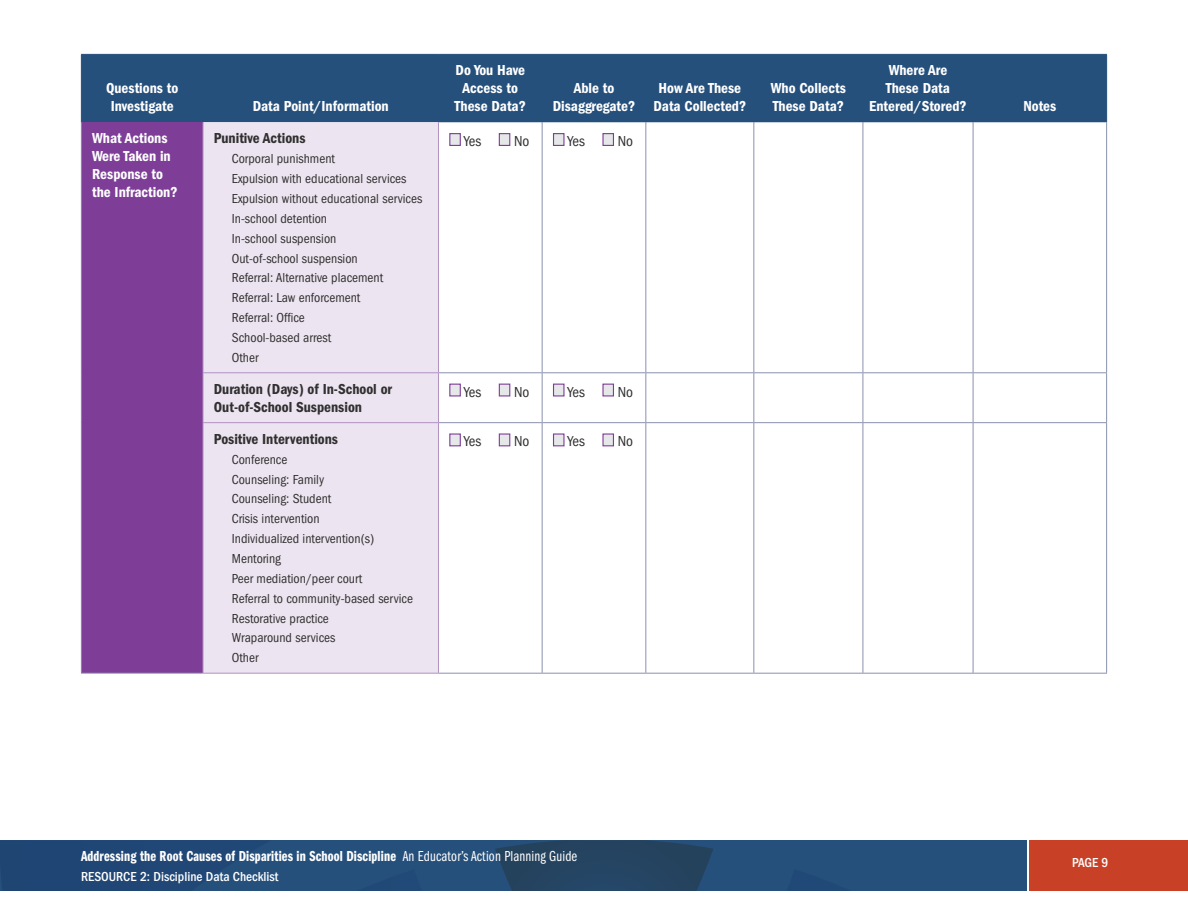
<style>
.page{position:relative;width:1188px;height:918px;background:#fff}
.page>*{position:absolute;margin:0;border:0;box-sizing:border-box;transform-origin:0 0}
.t1{font:15px/18px "ITC Franklin Gothic Std Dm Cd";color:#fff;text-align:center}
.t2{font:15px/18px "ITC Franklin Gothic Std Dm Cd";color:#312f30}
.t3{font:15px "ITC Franklin Gothic Std Dm Cp";letter-spacing:.01em;color:#fff}
.Table_Text_Left{font:condensed 15px "ITC Franklin Gothic Std";color:#312f30}
.t4{font:condensed 13.5px "ITC Franklin Gothic Std";color:#312f30}
.t5{font:500 condensed 13.5px "ITC Franklin Gothic Std";color:#fff}
.s1{font-family:"ITC Franklin Gothic Std Bk Cp"}
</style>
<div class="page">
<svg style="left:0;top:840px;width:1026px;height:51px;background:#244b74"></svg>
<div style="left:1029px;top:840px;width:159px;height:51px;background:#c84026"></div>
<div style="left:82px;top:55px;width:1024px;height:67px;background:#26507c"></div>
<div style="left:81px;top:122px;width:122px;height:551px;background:#7e3e98"></div>
<div style="left:204px;top:122px;width:234px;height:551px;background:#ece5f1"></div>
<hr style="left:81px;top:54px;width:122px;height:1px;background:#26507c">
<hr style="left:81px;top:55px;width:1px;height:67px;background:#26507c">
<hr style="left:203px;top:54px;width:235px;height:1px;background:#26507c">
<hr style="left:203px;top:55px;width:1px;height:67px;background:#26507c">
<hr style="left:438px;top:54px;width:104px;height:1px;background:#26507c">
<hr style="left:438px;top:55px;width:1px;height:67px;background:#26507c">
<hr style="left:542px;top:54px;width:104px;height:1px;background:#26507c">
<hr style="left:542px;top:55px;width:1px;height:67px;background:#26507c">
<hr style="left:646px;top:54px;width:108px;height:1px;background:#26507c">
<hr style="left:645px;top:55px;width:1px;height:67px;background:#26507c">
<hr style="left:754px;top:54px;width:109px;height:1px;background:#26507c">
<hr style="left:753px;top:55px;width:1px;height:67px;background:#26507c">
<hr style="left:863px;top:54px;width:110px;height:1px;background:#26507c">
<hr style="left:863px;top:55px;width:1px;height:67px;background:#26507c">
<hr style="left:973px;top:54px;width:134px;height:1px;background:#26507c">
<hr style="left:973px;top:55px;width:1px;height:67px;background:#26507c">
<hr style="left:1106px;top:55px;width:1px;height:67px;background:#26507c">
<hr style="left:81px;top:122px;width:1px;height:251px;background:#8991ae">
<hr style="left:542px;top:122px;width:1px;height:250px;background:#8991ae">
<hr style="left:645px;top:122px;width:1px;height:250px;background:#8991ae">
<hr style="left:753px;top:122px;width:1px;height:250px;background:#8991ae">
<hr style="left:863px;top:122px;width:1px;height:250px;background:#8991ae">
<hr style="left:973px;top:122px;width:1px;height:250px;background:#8991ae">
<hr style="left:1106px;top:122px;width:1px;height:250px;background:#8991ae">
<hr style="left:81px;top:373px;width:1px;height:50px;background:#8991ae">
<hr style="left:439px;top:372px;width:103px;height:1px;background:#8991ae">
<hr style="left:542px;top:372px;width:104px;height:1px;background:#8991ae">
<hr style="left:542px;top:373px;width:1px;height:49px;background:#8991ae">
<hr style="left:646px;top:372px;width:108px;height:1px;background:#8991ae">
<hr style="left:645px;top:373px;width:1px;height:49px;background:#8991ae">
<hr style="left:754px;top:372px;width:109px;height:1px;background:#8991ae">
<hr style="left:753px;top:373px;width:1px;height:49px;background:#8991ae">
<hr style="left:863px;top:372px;width:110px;height:1px;background:#8991ae">
<hr style="left:863px;top:373px;width:1px;height:49px;background:#8991ae">
<hr style="left:973px;top:372px;width:134px;height:1px;background:#8991ae">
<hr style="left:973px;top:373px;width:1px;height:49px;background:#8991ae">
<hr style="left:1106px;top:373px;width:1px;height:49px;background:#8991ae">
<hr style="left:81px;top:423px;width:1px;height:250px;background:#8991ae">
<hr style="left:439px;top:422px;width:103px;height:1px;background:#8991ae">
<hr style="left:542px;top:422px;width:104px;height:1px;background:#8991ae">
<hr style="left:542px;top:423px;width:1px;height:250px;background:#8991ae">
<hr style="left:646px;top:422px;width:108px;height:1px;background:#8991ae">
<hr style="left:645px;top:423px;width:1px;height:250px;background:#8991ae">
<hr style="left:754px;top:422px;width:109px;height:1px;background:#8991ae">
<hr style="left:753px;top:423px;width:1px;height:250px;background:#8991ae">
<hr style="left:863px;top:422px;width:110px;height:1px;background:#8991ae">
<hr style="left:863px;top:423px;width:1px;height:250px;background:#8991ae">
<hr style="left:973px;top:422px;width:134px;height:1px;background:#8991ae">
<hr style="left:973px;top:423px;width:1px;height:250px;background:#8991ae">
<hr style="left:1106px;top:423px;width:1px;height:250px;background:#8991ae">
<hr style="left:81px;top:673px;width:122px;height:1px;background:#8991ae">
<hr style="left:203px;top:122px;width:1px;height:250px;background:#b192c3">
<hr style="left:438px;top:122px;width:1px;height:250px;background:#b192c3">
<hr style="left:203px;top:372px;width:236px;height:1px;background:#b192c3">
<hr style="left:203px;top:373px;width:1px;height:49px;background:#b192c3">
<hr style="left:438px;top:373px;width:1px;height:49px;background:#b192c3">
<hr style="left:203px;top:422px;width:236px;height:1px;background:#b192c3">
<hr style="left:203px;top:423px;width:1px;height:250px;background:#b192c3">
<hr style="left:438px;top:423px;width:1px;height:250px;background:#b192c3">
<hr style="left:203px;top:673px;width:236px;height:1px;background:#b192c3">
<hr style="left:439px;top:673px;width:103px;height:1px;background:#8991ae">
<hr style="left:542px;top:673px;width:104px;height:1px;background:#8991ae">
<hr style="left:646px;top:673px;width:108px;height:1px;background:#8991ae">
<hr style="left:754px;top:673px;width:109px;height:1px;background:#8991ae">
<hr style="left:863px;top:673px;width:110px;height:1px;background:#8991ae">
<hr style="left:973px;top:673px;width:134px;height:1px;background:#8991ae">
<div style="left:449px;top:133px;width:12px;height:13px;background:#e6e7e9;border:1px solid #7e3e98"></div>
<div style="left:499px;top:133px;width:11px;height:13px;background:#e6e7e9;border:1px solid #7e3e98"></div>
<div style="left:553px;top:133px;width:12px;height:13px;background:#e6e7e9;border:1px solid #7e3e98"></div>
<div style="left:602px;top:133px;width:12px;height:13px;background:#e6e7e9;border:1px solid #7e3e98"></div>
<div style="left:449px;top:384px;width:12px;height:13px;background:#e6e7e9;border:1px solid #7e3e98"></div>
<div style="left:499px;top:384px;width:11px;height:13px;background:#e6e7e9;border:1px solid #7e3e98"></div>
<div style="left:553px;top:384px;width:12px;height:13px;background:#e6e7e9;border:1px solid #7e3e98"></div>
<div style="left:602px;top:384px;width:12px;height:13px;background:#e6e7e9;border:1px solid #7e3e98"></div>
<div style="left:449px;top:433px;width:12px;height:13px;background:#e6e7e9;border:1px solid #7e3e98"></div>
<div style="left:499px;top:433px;width:11px;height:13px;background:#e6e7e9;border:1px solid #7e3e98"></div>
<div style="left:553px;top:433px;width:12px;height:13px;background:#e6e7e9;border:1px solid #7e3e98"></div>
<div style="left:602px;top:433px;width:12px;height:13px;background:#e6e7e9;border:1px solid #7e3e98"></div>
<p class="t1" style="left:106px;top:80px;width:74px">Questions to<br>Investigate</p>
<p class="t1" style="left:253px;top:98px;width:138px">Data Point/Information</p>
<p class="t1" style="left:92px;top:129px;width:87px;text-align:left">What Actions<br>Were Taken in<br>Response to the Infraction?</p>
<p class="t2" style="left:214px;top:129px;width:93px">Punitive Actions</p>
<p class="t4" style="left:232px;top:151px;width:105px">Corporal punishment</p>
<p class="t4" style="left:232px;top:171px;width:176px">Expulsion with educational services</p>
<p class="t4" style="left:232px;top:191px;width:192px">Expulsion without educational services</p>
<p class="t4" style="left:232px;top:211px;width:97px">In-school detention</p>
<p class="t4" style="left:232px;top:231px;width:106px">In-school suspension</p>
<p class="t4" style="left:232px;top:251px;width:127px">Out-of-school suspension</p>
<p class="t4" style="left:232px;top:270px;width:153px">Referral: Alternative placement</p>
<p class="t4" style="left:232px;top:290px;width:130px">Referral: Law enforcement</p>
<p class="t4" style="left:232px;top:310px;width:75px">Referral: Office</p>
<p class="t4" style="left:232px;top:330px;width:101px">School-based arrest</p>
<p class="t4" style="left:232px;top:350px;width:28px">Other</p>
<p class="t1" style="left:455px;top:62px;width:73px">Do You Have<br>Access to<br>These Data?</p>
<p class="t1" style="left:553px;top:80px;width:84px">Able to<br>Disaggregate?</p>
<p class="t1" style="left:653px;top:80px;width:94px">How Are These<br>Data Collected?</p>
<p class="t1" style="left:771px;top:80px;width:77px;text-align:left">Who Collects<br>These Data?</p>
<p class="Table_Text_Left" style="left:464px;top:133px;width:19px">Yes</p>
<p class="Table_Text_Left" style="left:514px;top:133px;width:17px">No</p>
<p class="Table_Text_Left" style="left:568px;top:133px;width:19px">Yes</p>
<p class="Table_Text_Left" style="left:618px;top:133px;width:17px">No</p>
<p class="t2" style="left:214px;top:380px;width:180px">Duration (Days) of In-School or<br>Out-of-School Suspension</p>
<p class="Table_Text_Left" style="left:464px;top:383px;width:19px">Yes</p>
<p class="Table_Text_Left" style="left:514px;top:383px;width:17px">No</p>
<p class="Table_Text_Left" style="left:568px;top:383px;width:19px">Yes</p>
<p class="Table_Text_Left" style="left:618px;top:383px;width:17px">No</p>
<p class="t2" style="left:214px;top:430px;width:126px">Positive Interventions</p>
<p class="t4" style="left:232px;top:452px;width:57px">Conference</p>
<p class="t4" style="left:232px;top:471px;width:94px">Counseling: Family</p>
<p class="t4" style="left:232px;top:491px;width:101px">Counseling: Student</p>
<p class="t4" style="left:232px;top:511px;width:89px">Crisis intervention</p>
<p class="t4" style="left:232px;top:531px;width:144px">Individualized intervention(s)</p>
<p class="t4" style="left:232px;top:551px;width:51px">Mentoring</p>
<p class="t4" style="left:232px;top:571px;width:132px">Peer mediation/peer court</p>
<p class="t4" style="left:232px;top:591px;width:183px">Referral to community-based service</p>
<p class="t4" style="left:232px;top:611px;width:99px">Restorative practice</p>
<p class="t4" style="left:232px;top:630px;width:105px">Wraparound services</p>
<p class="t4" style="left:232px;top:650px;width:28px">Other</p>
<p class="Table_Text_Left" style="left:464px;top:433px;width:19px">Yes</p>
<p class="Table_Text_Left" style="left:514px;top:433px;width:17px">No</p>
<p class="Table_Text_Left" style="left:568px;top:433px;width:19px">Yes</p>
<p class="Table_Text_Left" style="left:618px;top:433px;width:17px">No</p>
<p class="t1" style="left:869px;top:62px;width:99px">Where Are<br>These Data<br>Entered/Stored?</p>
<p class="t1" style="left:1023px;top:98px;width:34px">Notes</p>
<p class="t3" style="left:81px;top:848px;width:498px">Addressing the Root Causes of Disparities in School Discipline <span class="s1">An Educator’s Action Planning Guide</span></p>
<p class="t5" style="left:81px;top:868px;width:199px">RESOURCE 2: Discipline Data Checklist</p>
<p class="t5" style="left:1072px;top:855px;width:38px">PAGE 9</p>
</div>
